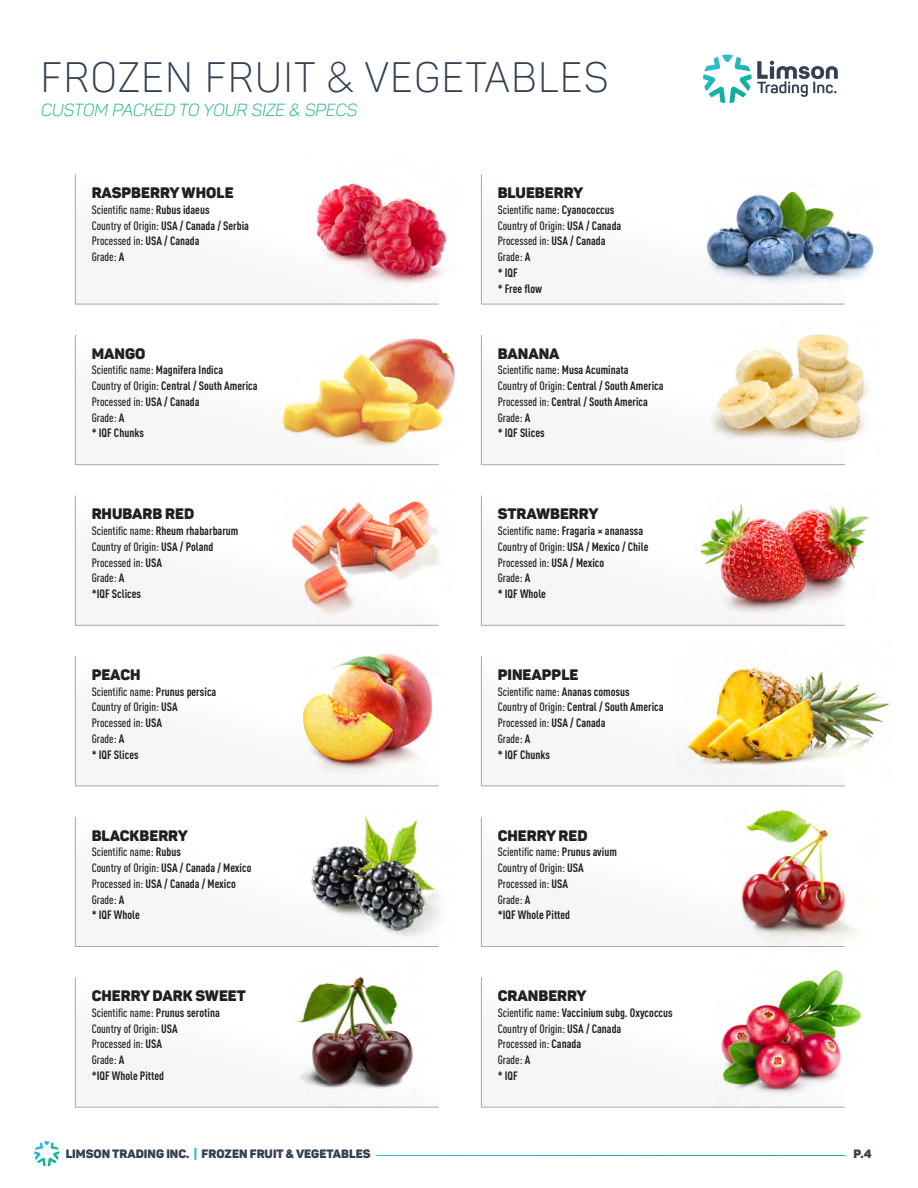
<style>
.page{position:relative;width:918px;height:1188px;background:#fff}
.page>*{position:absolute;margin:0;border:0;box-sizing:border-box;transform-origin:0 0}
.t1{font:300 42px "Panton Narrow Demo";letter-spacing:.01em;color:#324052}
.t2{font:17.25px "Panton Lightitalic Caps";color:#12aa8c}
.t3{font:900 15px "Panton Demo";color:#231f20}
.t4{font:500 condensed 12px/15.8px "DINOT";color:#231f20}
.t5{font:700 condensed 12px/15.8px "DINOT";color:#231f20}
.t6{font:900 12px "Panton Demo";color:#324052}
.s1{font-weight:700}
.s2{font-weight:500}
.s3{color:#2cc0d5}
</style>
<div class="page">
<svg style="left:703px;top:55px;width:135px;height:48px"></svg>
<svg style="left:34px;top:1141px;width:25px;height:25px"></svg>
<svg style="left:75px;top:174px;width:364px;height:130px"></svg>
<svg style="left:481px;top:174px;width:364px;height:130px"></svg>
<svg style="left:75px;top:334px;width:364px;height:131px"></svg>
<svg style="left:481px;top:334px;width:364px;height:131px"></svg>
<svg style="left:75px;top:495px;width:364px;height:131px"></svg>
<svg style="left:481px;top:495px;width:364px;height:131px"></svg>
<svg style="left:75px;top:656px;width:364px;height:130px"></svg>
<svg style="left:481px;top:656px;width:364px;height:130px"></svg>
<svg style="left:75px;top:816px;width:364px;height:131px"></svg>
<svg style="left:481px;top:816px;width:233px;height:131px"></svg>
<svg style="left:75px;top:977px;width:364px;height:131px"></svg>
<svg style="left:481px;top:977px;width:234px;height:131px"></svg>
<img style="left:704px;top:334px;width:164px;height:124px">
<img style="left:295px;top:815px;width:145px;height:129px">
<img style="left:697px;top:177px;width:177px;height:111px">
<img style="left:714px;top:807px;width:143px;height:140px">
<img style="left:715px;top:969px;width:146px;height:139px">
<img style="left:295px;top:653px;width:144px;height:121px">
<img style="left:307px;top:174px;width:140px;height:117px">
<img style="left:273px;top:495px;width:167px;height:126px">
<img style="left:696px;top:495px;width:174px;height:124px">
<img style="left:677px;top:656px;width:213px;height:124px">
<img style="left:276px;top:335px;width:179px;height:116px">
<img style="left:271px;top:976px;width:168px;height:130px">
<h1 class="t1" style="left:40px;top:51px;width:571px">FROZEN FRUIT &amp; VEGETABLES</h1>
<h2 class="t2" style="left:41px;top:99px;width:318px">CUSTOM PACKED TO YOUR SIZE &amp; SPECS</h2>
<p class="t3" style="left:92px;top:183px;width:143px">RASPBERRY WHOLE</p>
<p class="t4" style="left:92px;top:202px;width:159px">Scientific name: <span class="s1">Rubus idaeus<br></span>Country of Origin: <span class="s1">USA / Canada / Serbia<br></span>Processed in: <span class="s1">USA / Canada<br></span>Grade: <span class="s1">A</span></p>
<p class="t3" style="left:92px;top:344px;width:55px">MANGO</p>
<p class="t5" style="left:92px;top:362px;width:167px"><span class="s2">Scientific name:</span> Magnifera Indica<br><span class="s2">Country of Origin:</span> Central / South America<br><span class="s2">Processed in:</span> USA / Canada<br><span class="s2">Grade:</span> A<br>* IQF Chunks</p>
<p class="t3" style="left:92px;top:504px;width:104px">RHUBARB RED</p>
<p class="t4" style="left:92px;top:523px;width:148px">Scientific name: <span class="s1">Rheum rhabarbarum<br></span>Country of Origin: <span class="s1">USA / Poland<br></span>Processed in: <span class="s1">USA<br></span>Grade: <span class="s1">A<br>*IQF Sclices</span></p>
<p class="t3" style="left:92px;top:665px;width:50px">PEACH</p>
<p class="t4" style="left:92px;top:683px;width:126px">Scientific name: <span class="s1">Prunus persica<br></span>Country of Origin: <span class="s1">USA<br></span>Processed in: <span class="s1">USA<br></span>Grade: <span class="s1">A<br>* IQF Slices</span></p>
<p class="t3" style="left:92px;top:826px;width:98px">BLACKBERRY</p>
<p class="t4" style="left:92px;top:844px;width:161px">Scientific name: <span class="s1">Rubus<br></span>Country of Origin: <span class="s1">USA / Canada / Mexico<br></span>Processed in: <span class="s1">USA / Canada / Mexico<br></span>Grade: <span class="s1">A<br>* IQF Whole</span></p>
<p class="t3" style="left:92px;top:986px;width:156px">CHERRY DARK SWEET</p>
<p class="t4" style="left:92px;top:1005px;width:130px">Scientific name: <span class="s1">Prunus serotina<br></span>Country of Origin: <span class="s1">USA<br></span>Processed in: <span class="s1">USA<br></span>Grade: <span class="s1">A<br>*IQF Whole Pitted</span></p>
<p class="t3" style="left:498px;top:183px;width:87px">BLUEBERRY</p>
<p class="t4" style="left:498px;top:202px;width:125px">Scientific name: <span class="s1">Cyanococcus<br></span>Country of Origin: <span class="s1">USA / Canada<br></span>Processed in: <span class="s1">USA / Canada<br></span>Grade: <span class="s1">A<br>* IQF<br>* Free flow</span></p>
<p class="t3" style="left:498px;top:344px;width:63px">BANANA</p>
<p class="t5" style="left:498px;top:362px;width:167px"><span class="s2">Scientific name:</span> Musa Acuminata<br><span class="s2">Country of Origin:</span> Central / South America<br><span class="s2">Processed in:</span> Central / South America<br><span class="s2">Grade:</span> A<br>* IQF Slices</p>
<p class="t3" style="left:498px;top:504px;width:102px">STRAWBERRY</p>
<p class="t5" style="left:498px;top:523px;width:152px"><span class="s2">Scientific name:</span> Fragaria × ananassa<br><span class="s2">Country of Origin:</span> USA / Mexico / Chile<br><span class="s2">Processed in:</span> USA / Mexico<br><span class="s2">Grade:</span> A<br>* IQF Whole</p>
<p class="t3" style="left:498px;top:665px;width:82px">PINEAPPLE</p>
<p class="t5" style="left:498px;top:683px;width:167px"><span class="s2">Scientific name:</span> Ananas comosus<br><span class="s2">Country of Origin:</span> Central / South America<br><span class="s2">Processed in:</span> USA / Canada<br><span class="s2">Grade:</span> A<br>* IQF Chunks</p>
<p class="t3" style="left:498px;top:826px;width:92px">CHERRY RED</p>
<p class="t4" style="left:498px;top:844px;width:121px">Scientific name: <span class="s1">Prunus avium<br></span>Country of Origin: <span class="s1">USA<br></span>Processed in: <span class="s1">USA<br></span>Grade: <span class="s1">A<br>*IQF Whole Pitted</span></p>
<p class="t3" style="left:498px;top:986px;width:91px">CRANBERRY</p>
<p class="t4" style="left:498px;top:1005px;width:177px">Scientific name: <span class="s1">Vaccinium subg. Oxycoccus<br></span>Country of Origin: <span class="s1">USA / Canada<br></span>Processed in: <span class="s1">Canada<br></span>Grade: <span class="s1">A<br>* IQF</span></p>
<p class="t6" style="left:66px;top:1146px;width:306px">LIMSON TRADING INC. <span class="s3">|</span> FROZEN FRUIT &amp; VEGETABLES</p>
<p class="t6" style="left:854px;top:1146px;width:20px">P.4</p>
</div>
